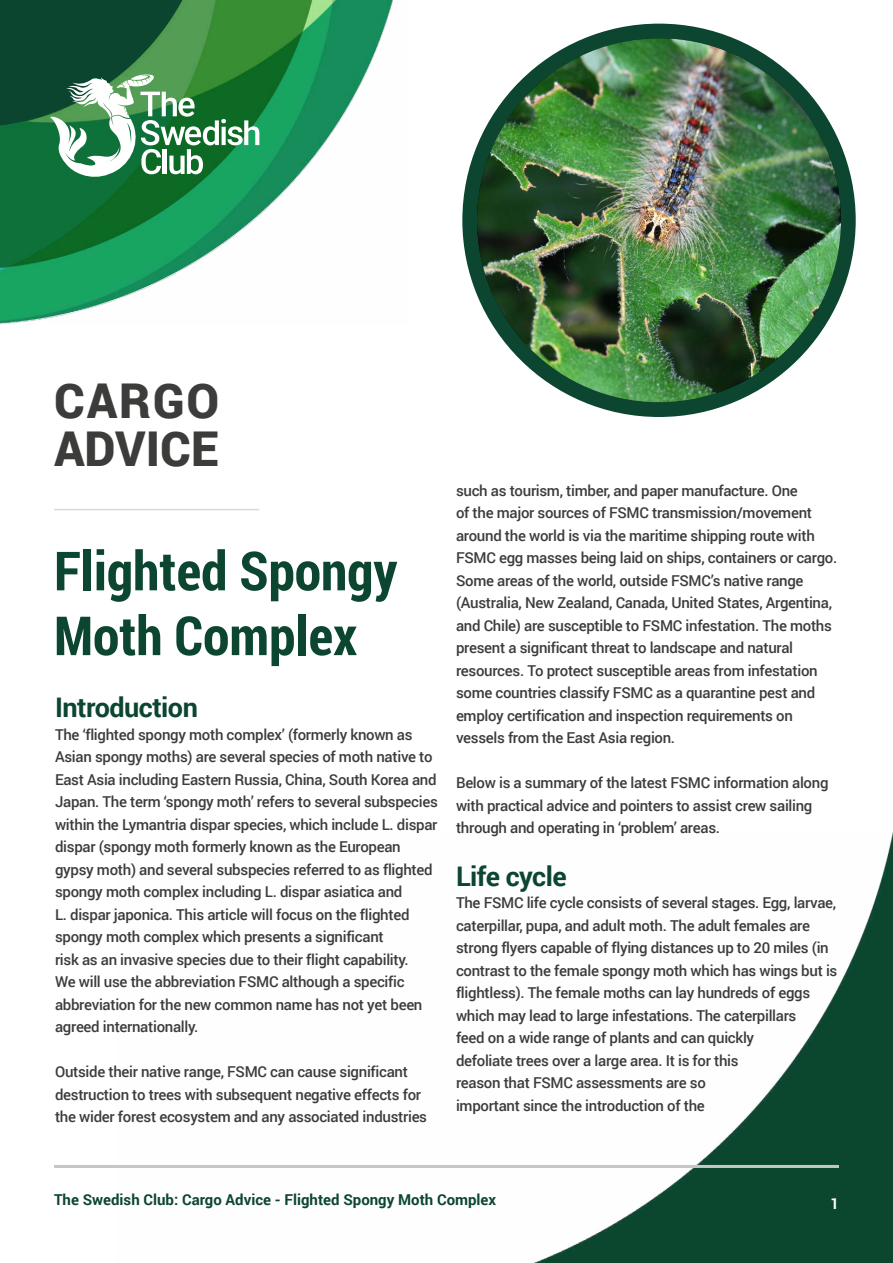
<style>
.page{position:relative;width:893px;height:1263px;background:#fff}
.page>*{position:absolute;margin:0;border:0;box-sizing:border-box;transform-origin:0 0}
.t1{font:700 54px/64.8px "Roboto Condensed";color:#0c4630}
.t2{font:900 48px/48px "Roboto";color:#3c3c3b}
.t3{font:700 27px "Roboto";letter-spacing:-.02em;color:#0c4630}
.t4{font:500 15px/22.5px "Roboto";letter-spacing:-.02em;color:#3c3c3b}
.t5{font:700 15px "Roboto";color:#0c4630}
.t6{font:700 15px "Roboto";color:#fff}
</style>
<div class="page">
<img style="left:533px;top:832px;width:360px;height:431px">
<img style="left:0;top:0;width:393px;height:324px">
<hr style="left:54px;top:509px;width:205px;height:1px;background:#dadada">
<hr style="left:54px;top:1165px;width:785px;height:3px;background:#c6c6c6">
<div style="left:462px;top:24px;width:394px;height:393px;background:#0c4630;border-radius:50%"></div>
<img style="left:477px;top:38px;width:364px;height:364px;border-radius:182px">
<svg style="left:50px;top:73px;width:209px;height:109px"></svg>
<h2 class="t2" style="left:54px;top:375px;width:167px">CARGO<br>ADVICE</h2>
<h1 class="t1" style="left:54px;top:537px;width:345px">Flighted Spongy<br>Moth Complex</h1>
<h3 class="t3" style="left:55px;top:688px;width:144px">Introduction</h3>
<p class="t4" style="left:55px;top:722px;width:384px">The ‘flighted spongy moth complex’ (formerly known as Asian spongy moths) are several species of moth native to East Asia including Eastern Russia, China, South Korea and Japan. The term ‘spongy moth’ refers to several subspecies within the Lymantria dispar species, which include L. dispar dispar (spongy moth formerly known as the European gypsy moth) and several subspecies referred to as flighted spongy moth complex including L. dispar asiatica and<br>L. dispar japonica. This article will focus on the flighted spongy moth complex which presents a significant<br>risk as an invasive species due to their flight capability.<br>We will use the abbreviation FSMC although a specific abbreviation for the new common name has not yet been agreed internationally.</p>
<p class="t4" style="left:55px;top:1060px;width:373px">Outside their native range, FSMC can cause significant destruction to trees with subsequent negative effects for the wider forest ecosystem and any associated industries</p>
<p class="t4" style="left:456px;top:478px;width:383px">such as tourism, timber, and paper manufacture. One<br>of the major sources of FSMC transmission/movement around the world is via the maritime shipping route with FSMC egg masses being laid on ships, containers or cargo.<br>Some areas of the world, outside FSMC’s native range (Australia, New Zealand, Canada, United States, Argentina, and Chile) are susceptible to FSMC infestation. The moths present a significant threat to landscape and natural resources. To protect susceptible areas from infestation some countries classify FSMC as a quarantine pest and employ certification and inspection requirements on vessels from the East Asia region.</p>
<p class="t4" style="left:456px;top:771px;width:374px">Below is a summary of the latest FSMC information along with practical advice and pointers to assist crew sailing through and operating in ‘problem’ areas.</p>
<h3 class="t3" style="left:456px;top:857px;width:112px">Life cycle</h3>
<p class="t4" style="left:456px;top:891px;width:383px">The FSMC life cycle consists of several stages. Egg, larvae, caterpillar, pupa, and adult moth. The adult females are strong flyers capable of flying distances up to 20 miles (in contrast to the female spongy moth which has wings but is flightless). The female moths can lay hundreds of eggs which may lead to large infestations. The caterpillars<br>feed on a wide range of plants and can quickly<br>defoliate trees over a large area. It is for this<br>reason that FSMC assessments are so<br>important since the introduction of the</p>
<p class="t5" style="left:54px;top:1189px;width:444px">The Swedish Club: Cargo Advice - Flighted Spongy Moth Complex</p>
<p class="t6" style="left:830px;top:1193px;width:10px">1</p>
</div>
